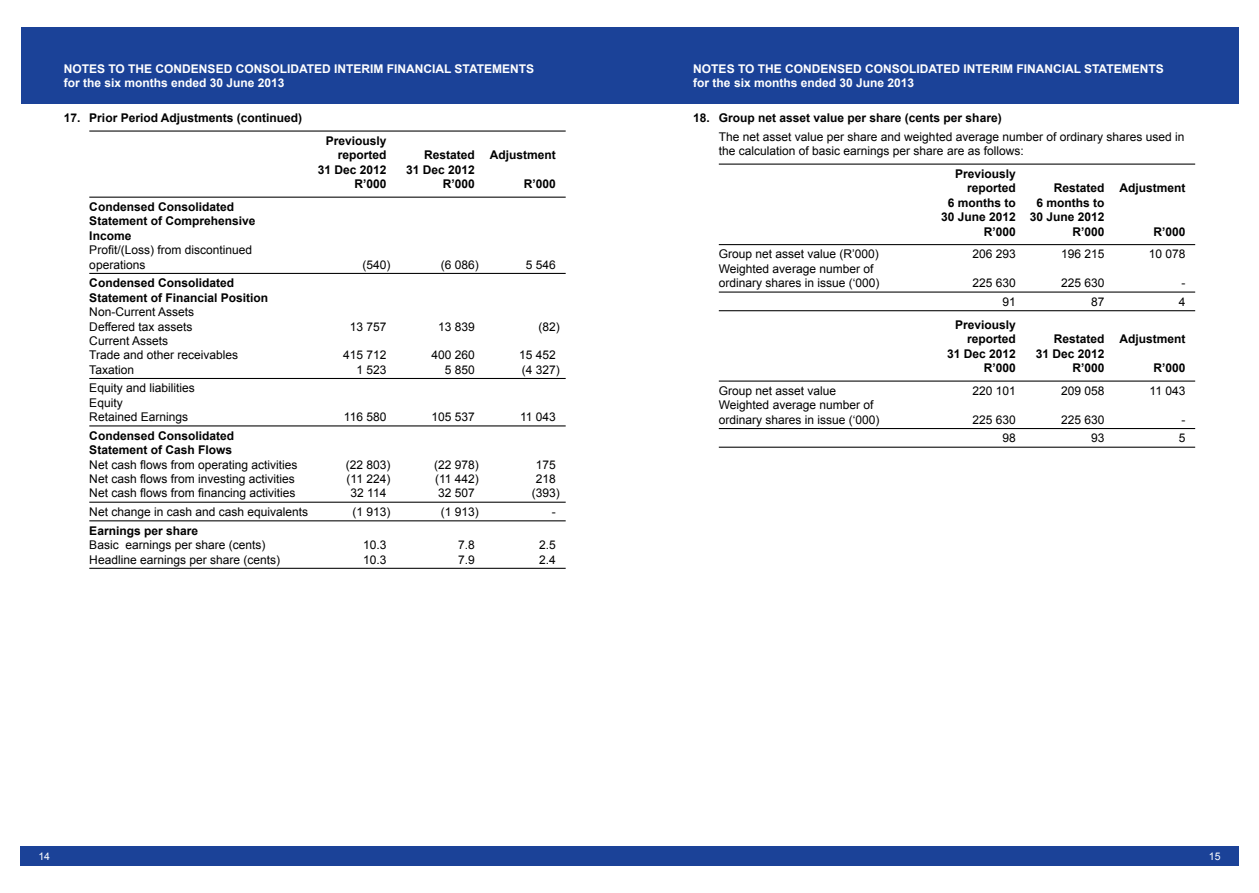
<style>
.page{position:relative;width:1259px;height:893px;background:#fff}
.page>*{position:absolute;margin:0;border:0;box-sizing:border-box;transform-origin:0 0}
.t1{font:12px/14.4px "Arial";color:#000}
.t2{font:700 12px/14.4px "Arial";color:#000;text-align:right}
.t3{font:700 12px/14.4px "Arial";color:#fff}
.t4{font:10.5px "Arial";color:#fff}
</style>
<div class="page">
<div style="left:21px;top:27px;width:1217px;height:76px;background:#1b4298"></div>
<div style="left:21px;top:846px;width:1217px;height:20px;background:#1b4298"></div>
<hr style="left:89px;top:131px;width:477px;height:1px;background:#000">
<hr style="left:89px;top:197px;width:477px;height:1px;background:#000">
<hr style="left:89px;top:273px;width:477px;height:1px;background:#000">
<hr style="left:89px;top:378px;width:477px;height:1px;background:#000">
<hr style="left:89px;top:425px;width:477px;height:1px;background:#000">
<hr style="left:89px;top:502px;width:477px;height:1px;background:#000">
<hr style="left:89px;top:520px;width:477px;height:1px;background:#000">
<hr style="left:89px;top:568px;width:477px;height:1px;background:#000">
<hr style="left:719px;top:164px;width:476px;height:1px;background:#000">
<hr style="left:719px;top:244px;width:476px;height:1px;background:#000">
<hr style="left:719px;top:292px;width:476px;height:1px;background:#000">
<hr style="left:719px;top:310px;width:476px;height:1px;background:#000">
<hr style="left:719px;top:381px;width:476px;height:1px;background:#000">
<hr style="left:719px;top:428px;width:476px;height:1px;background:#000">
<hr style="left:719px;top:447px;width:476px;height:1px;background:#000">
<p class="t3" style="left:64px;top:61px;width:472px">NOTES TO THE CONDENSED CONSOLIDATED INTERIM FINANCIAL STATEMENTS for the six months ended 30 June 2013</p>
<p class="t3" style="left:693px;top:61px;width:472px">NOTES TO THE CONDENSED CONSOLIDATED INTERIM FINANCIAL STATEMENTS for the six months ended 30 June 2013</p>
<p class="t2" style="left:64px;top:111px;width:240px">17. Prior Period Adjustments (continued)</p>
<p class="t2" style="left:89px;top:200px;width:168px;text-align:left">Condensed Consolidated<br>Statement of Comprehensive<br>Income</p>
<p class="t1" style="left:89px;top:243px;width:164px">Profit/(Loss) from discontinued operations</p>
<p class="t2" style="left:89px;top:276px;width:180px;text-align:left">Condensed Consolidated<br>Statement of Financial Position</p>
<p class="t1" style="left:89px;top:305px;width:106px">Non-Current Assets<br>Deffered tax assets</p>
<p class="t1" style="left:89px;top:334px;width:150px">Current Assets<br>Trade and other receivables</p>
<p class="t2" style="left:326px;top:134px;width:62px">Previously reported</p>
<p class="t2" style="left:424px;top:148px;width:52px">Restated</p>
<p class="t2" style="left:490px;top:148px;width:67px">Adjustment</p>
<p class="t2" style="left:318px;top:163px;width:70px">31 Dec 2012</p>
<p class="t2" style="left:406px;top:163px;width:70px">31 Dec 2012</p>
<p class="t2" style="left:354px;top:177px;width:34px">R’000</p>
<p class="t2" style="left:443px;top:177px;width:34px">R’000</p>
<p class="t2" style="left:524px;top:177px;width:34px">R’000</p>
<p class="t1" style="left:362px;top:257px;width:30px">(540)</p>
<p class="t1" style="left:441px;top:257px;width:40px">(6 086)</p>
<p class="t1" style="left:526px;top:257px;width:32px">5 546</p>
<p class="t1" style="left:350px;top:319px;width:38px">13 757</p>
<p class="t1" style="left:438px;top:319px;width:38px">13 839</p>
<p class="t1" style="left:538px;top:319px;width:23px">(82)</p>
<p class="t1" style="left:343px;top:348px;width:45px">415 712</p>
<p class="t1" style="left:431px;top:348px;width:45px">400 260</p>
<p class="t1" style="left:519px;top:348px;width:38px">15 452</p>
<p class="t1" style="left:89px;top:362px;width:46px">Taxation</p>
<p class="t1" style="left:356px;top:362px;width:32px">1 523</p>
<p class="t1" style="left:445px;top:362px;width:32px">5 850</p>
<p class="t1" style="left:522px;top:362px;width:40px">(4 327)</p>
<p class="t1" style="left:89px;top:381px;width:107px">Equity and liabilities<br>Equity<br>Retained Earnings</p>
<p class="t1" style="left:344px;top:410px;width:44px">116 580</p>
<p class="t1" style="left:431px;top:410px;width:45px">105 537</p>
<p class="t1" style="left:520px;top:410px;width:37px">11 043</p>
<p class="t2" style="left:89px;top:429px;width:146px;text-align:left">Condensed Consolidated<br>Statement of Cash Flows</p>
<p class="t1" style="left:89px;top:457px;width:210px">Net cash flows from operating activities</p>
<p class="t1" style="left:346px;top:457px;width:46px">(22 803)</p>
<p class="t1" style="left:434px;top:457px;width:46px">(22 978)</p>
<p class="t1" style="left:536px;top:457px;width:22px">175</p>
<p class="t1" style="left:89px;top:472px;width:207px">Net cash flows from investing activities</p>
<p class="t1" style="left:346px;top:472px;width:45px">(11 224)</p>
<p class="t1" style="left:435px;top:472px;width:45px">(11 442)</p>
<p class="t1" style="left:536px;top:472px;width:22px">218</p>
<p class="t1" style="left:89px;top:486px;width:208px">Net cash flows from financing activities</p>
<p class="t1" style="left:350px;top:486px;width:37px">32 114</p>
<p class="t1" style="left:438px;top:486px;width:38px">32 507</p>
<p class="t1" style="left:532px;top:486px;width:30px">(393)</p>
<p class="t1" style="left:89px;top:505px;width:220px">Net change in cash and cash equivalents</p>
<p class="t1" style="left:352px;top:505px;width:40px">(1 913)</p>
<p class="t1" style="left:441px;top:505px;width:40px">(1 913)</p>
<p class="t1" style="left:552px;top:505px;width:5px">-</p>
<p class="t2" style="left:89px;top:524px;width:110px">Earnings per share</p>
<p class="t1" style="left:89px;top:538px;width:178px">Basic earnings per share (cents)</p>
<p class="t1" style="left:363px;top:538px;width:25px">10.3</p>
<p class="t1" style="left:458px;top:538px;width:18px">7.8</p>
<p class="t1" style="left:539px;top:538px;width:18px">2.5</p>
<p class="t1" style="left:89px;top:552px;width:192px">Headline earnings per share (cents)</p>
<p class="t1" style="left:363px;top:552px;width:25px">10.3</p>
<p class="t1" style="left:458px;top:552px;width:18px">7.9</p>
<p class="t1" style="left:539px;top:552px;width:18px">2.4</p>
<p class="t2" style="left:693px;top:111px;width:310px">18. Group net asset value per share (cents per share)</p>
<p class="t1" style="left:719px;top:129px;width:467px">The net asset value per share and weighted average number of ordinary shares used in the calculation of basic earnings per share are as follows:</p>
<p class="t2" style="left:955px;top:167px;width:62px">Previously reported</p>
<p class="t2" style="left:1053px;top:181px;width:52px">Restated</p>
<p class="t2" style="left:1119px;top:181px;width:67px">Adjustment</p>
<p class="t2" style="left:948px;top:196px;width:70px">6 months to</p>
<p class="t2" style="left:1036px;top:196px;width:70px">6 months to</p>
<p class="t2" style="left:941px;top:210px;width:165px">30 June 2012 30 June 2012</p>
<p class="t2" style="left:984px;top:225px;width:34px">R’000</p>
<p class="t2" style="left:1072px;top:225px;width:34px">R’000</p>
<p class="t2" style="left:1153px;top:225px;width:34px">R’000</p>
<p class="t1" style="left:719px;top:247px;width:162px">Group net asset value (R’000)</p>
<p class="t1" style="left:972px;top:247px;width:45px">206 293</p>
<p class="t1" style="left:1061px;top:247px;width:45px">196 215</p>
<p class="t1" style="left:1148px;top:247px;width:38px">10 078</p>
<p class="t1" style="left:719px;top:262px;width:162px">Weighted average number of ordinary shares in issue (‘000)</p>
<p class="t1" style="left:972px;top:276px;width:45px">225 630</p>
<p class="t1" style="left:1061px;top:276px;width:45px">225 630</p>
<p class="t1" style="left:1181px;top:276px;width:5px">-</p>
<p class="t1" style="left:1002px;top:295px;width:15px">91</p>
<p class="t1" style="left:1091px;top:295px;width:15px">87</p>
<p class="t1" style="left:1178px;top:295px;width:8px">4</p>
<p class="t2" style="left:955px;top:318px;width:62px">Previously reported</p>
<p class="t2" style="left:1053px;top:332px;width:52px">Restated</p>
<p class="t2" style="left:1119px;top:332px;width:67px">Adjustment</p>
<p class="t2" style="left:947px;top:347px;width:70px">31 Dec 2012</p>
<p class="t2" style="left:1035px;top:347px;width:70px">31 Dec 2012</p>
<p class="t2" style="left:984px;top:361px;width:34px">R’000</p>
<p class="t2" style="left:1072px;top:361px;width:34px">R’000</p>
<p class="t2" style="left:1153px;top:361px;width:34px">R’000</p>
<p class="t1" style="left:719px;top:384px;width:119px">Group net asset value</p>
<p class="t1" style="left:972px;top:384px;width:45px">220 101</p>
<p class="t1" style="left:1061px;top:384px;width:45px">209 058</p>
<p class="t1" style="left:1149px;top:384px;width:37px">11 043</p>
<p class="t1" style="left:719px;top:398px;width:162px">Weighted average number of ordinary shares in issue (‘000)</p>
<p class="t1" style="left:972px;top:412px;width:45px">225 630</p>
<p class="t1" style="left:1061px;top:412px;width:45px">225 630</p>
<p class="t1" style="left:1181px;top:412px;width:5px">-</p>
<p class="t1" style="left:1002px;top:431px;width:15px">98</p>
<p class="t1" style="left:1091px;top:431px;width:15px">93</p>
<p class="t1" style="left:1178px;top:431px;width:8px">5</p>
<p class="t4" style="left:38px;top:849px;width:13px">14</p>
<p class="t4" style="left:1208px;top:849px;width:13px">15</p>
</div>
